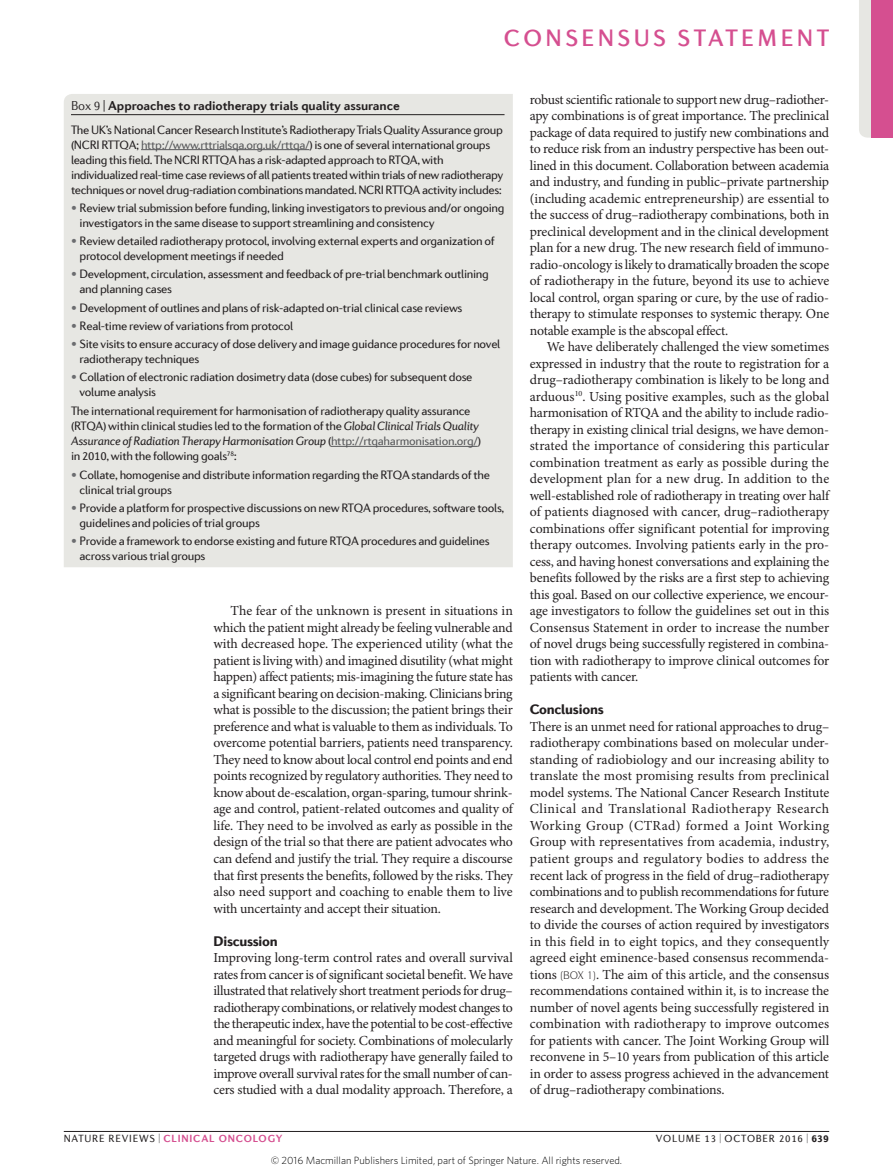
<style>
.page{position:relative;width:893px;height:1174px;background:#fff}
.page>*{position:absolute;margin:0;border:0;box-sizing:border-box;transform-origin:0 0}
.t1{font:500 24px "Diverda Sans Com";letter-spacing:.14em;color:#d54f90}
.Subhead_1{font:900 14.1px "Diverda Sans Com";letter-spacing:-.015em;color:#231f20}
.Body_first{font:13.8px/16.5px "Minion Pro";letter-spacing:-.015em;color:#231f20;text-align:justify}
.Body_text{font:13.8px/16.5px "Minion Pro";letter-spacing:-.01em;color:#231f20;text-align:justify}
.Box_title{font:700 13.05px "Diverda Sans Com";letter-spacing:-.005em;color:#231f20}
.Box_first{font:12.3px/15px "Diverda Sans Com Regular 2";letter-spacing:-.025em;color:#231f20}
.t2{font:300 10.5px "Whitney";color:#000}
.t3{font:700 10.5px "Diverda Sans Com";letter-spacing:.075em;color:#d54f90}
.t4{font:10.5px "Diverda Sans Com Regular 2";letter-spacing:.075em;color:#231f20}
.s1{font-weight:300}
.s2{color:#57585a}
.s3{color:#6c6d70}
.s4{font-family:"Diverda Sans Com";font-style:italic}
.s5{font-family:"Diverda Sans Com"}
.s6{font-family:"Diverda Sans Com Regular 2";font-weight:400;color:#231f20}
.s7{font-family:"Diverda Sans Com";font-weight:900}
</style>
<div class="page">
<hr style="left:64px;top:1131px;width:765px;height:1px;background:#231f20">
<div style="left:64px;top:94px;width:449px;height:473px;background:#e7e7e3"></div>
<hr style="left:71px;top:114px;width:434px;height:1px;background:#231f20">
<hr style="left:141px;top:149px;width:168px;height:1px;background:#57585a">
<hr style="left:331px;top:446px;width:147px;height:1px;background:#57585a">
<svg style="left:859px;top:0;width:13px;height:138px;background:#e5dbdc"></svg>
<div style="left:872px;top:0;width:21px;height:138px;background:#d54f90"></div>
<h1 class="t1" style="left:504px;top:24px;width:327px">CONSENSUS STATEMENT</h1>
<p class="Box_title" style="left:71px;top:98px;width:330px"><span class="s1">Box 9 |</span> Approaches to radiotherapy trials quality assurance</p>
<p class="Box_first" style="left:71px;top:122px;width:434px">The UK’s National Cancer Research Institute’s Radiotherapy Trials Quality Assurance group (NCRI RTTQA; <span class="s2">http://www.rttrialsqa.org.uk/rttqa/</span>) is one of several international groups leading this field. The NCRI RTTQA has a risk-adapted approach to RTQA, with individualized real-time case reviews of all patients treated within trials of new radiotherapy techniques or novel drug-radiation combinations mandated. NCRI RTTQA activity includes:</p>
<p class="Box_first" style="left:80px;top:200px;width:427px;text-indent:-9px"><span class="s3">•</span> Review trial submission before funding, linking investigators to previous and/or ongoing investigators in the same disease to support streamlining and consistency</p>
<p class="Box_first" style="left:80px;top:233px;width:417px;text-indent:-9px"><span class="s3">•</span> Review detailed radiotherapy protocol, involving external experts and organization of protocol development meetings if needed</p>
<p class="Box_first" style="left:80px;top:267px;width:411px;text-indent:-9px"><span class="s3">•</span> Development, circulation, assessment and feedback of pre-trial benchmark outlining and planning cases</p>
<p class="Box_first" style="left:71px;top:300px;width:393px"><span class="s3">•</span> Development of outlines and plans of risk-adapted on‑trial clinical case reviews</p>
<p class="Box_first" style="left:71px;top:318px;width:224px"><span class="s3">•</span> Real-time review of variations from protocol</p>
<p class="Box_first" style="left:80px;top:336px;width:422px;text-indent:-9px"><span class="s3">•</span> Site visits to ensure accuracy of dose delivery and image guidance procedures for novel radiotherapy techniques</p>
<p class="Box_first" style="left:80px;top:369px;width:395px;text-indent:-9px"><span class="s3">•</span> Collation of electronic radiation dosimetry data (dose cubes) for subsequent dose volume analysis</p>
<p class="Box_first" style="left:71px;top:404px;width:412px">The international requirement for harmonisation of radiotherapy quality assurance (RTQA) within clinical studies led to the formation of the <span class="s4">Global Clinical Trials Quality Assurance of Radiation Therapy Harmonisation Group</span> (<span class="s2">http://rtqaharmonisation.org/</span>) <span class="s5">in 2010, with the following goals</span><sup>78</sup>:</p>
<p class="Box_first" style="left:80px;top:467px;width:412px;text-indent:-9px"><span class="s3">•</span> Collate, homogenise and distribute information regarding the RTQA standards of the clinical trial groups</p>
<p class="Box_first" style="left:80px;top:500px;width:426px;text-indent:-9px"><span class="s3">•</span> Provide a platform for prospective discussions on new RTQA procedures, software tools, guidelines and policies of trial groups</p>
<p class="Box_first" style="left:80px;top:533px;width:412px;text-indent:-9px"><span class="s3">•</span> Provide a framework to endorse existing and future RTQA procedures and guidelines across various trial groups</p>
<p class="Body_text" style="left:213px;top:603px;width:301px;text-indent:17px">The fear of the unknown is present in situations in which the patient might already be feeling vulnerable and with decreased hope. The experienced utility (what the patient is living with) and imagined disutility (what might happen) affect patients; mis-imagining the future state has a significant bearing on decision-making. Clinicians bring what is possible to the discussion; the patient brings their preference and what is valuable to them as individuals. To overcome potential barriers, patients need transparency.<br>They need to know about local control end points and end points recognized by regulatory authorities. They need to know about de‑escalation, organ-sparing, tumour shrink&shy;age and control, patient-related outcomes and quality of life. They need to be involved as early as possible in the design of the trial so that there are patient advocates who can defend and justify the trial. They require a discourse that first presents the benefits, followed by the risks. They also need support and coaching to enable them to live with uncertainty and accept their situation.</p>
<p class="Subhead_1" style="left:213px;top:932px;width:66px">Discussion</p>
<p class="Body_first" style="left:213px;top:950px;width:301px">Improving long-term control rates and overall survival rates from cancer is of significant societal benefit. We have illustrated that relatively short treatment periods for drug– radiotherapy combinations, or relatively modest changes to the therapeutic index, have the potential to be cost-effective and meaningful for society. Combinations of molecularly targeted drugs with radiotherapy have generally failed to improve overall survival rates for the small number of can&shy;cers studied with a dual modality approach. Therefore, a</p>
<p class="Body_first" style="left:530px;top:92px;width:301px">robust scientific rationale to support new drug–radiother&shy;apy combinations is of great importance. The preclinical package of data required to justify new combinations and to reduce risk from an industry perspective has been out&shy;lined in this document. Collaboration between academia and industry, and funding in public–private partnership (including academic entrepreneurship) are essential to the success of drug–radiotherapy combinations, both in preclinical development and in the clinical development plan for a new drug. The new research field of immuno&shy;radio-oncology is likely to dramatically broaden the scope of radiotherapy in the future, beyond its use to achieve local control, organ sparing or cure, by the use of radio&shy;therapy to stimulate responses to systemic therapy. One notable example is the abscopal effect.</p>
<p class="Body_text" style="left:530px;top:339px;width:301px;text-align:left;text-indent:17px">We have deliberately challenged the view sometimes expressed in industry that the route to registration for a drug–radiotherapy combination is likely to be long and arduous<sup>10</sup>. Using positive examples, such as the global harmonisation of RTQA and the ability to include radio&shy;therapy in existing clinical trial designs, we have demon&shy;strated the importance of considering this particular combination treatment as early as possible during the development plan for a new drug. In addition to the well-established role of radiotherapy in treating over half of patients diagnosed with cancer, drug–radiotherapy combinations offer significant potential for improving therapy outcomes. Involving patients early in the pro&shy;cess, and having honest conversations and explaining the benefits followed by the risks are a first step to achieving this goal. Based on our collective experience, we encour&shy;age investigators to follow the guidelines set out in this Consensus Statement in order to increase the number of novel drugs being successfully registered in combina&shy;tion with radiotherapy to improve clinical outcomes for patients with cancer.</p>
<p class="Subhead_1" style="left:530px;top:701px;width:75px">Conclusions</p>
<p class="Body_first" style="left:530px;top:719px;width:301px">There is an unmet need for rational approaches to drug– radiotherapy combinations based on molecular under&shy;standing of radiobiology and our increasing ability to translate the most promising results from preclinical model systems. The National Cancer Research Institute Clinical and Translational Radiotherapy Research Working Group (CTRad) formed a Joint Working Group with representatives from academia, industry, patient groups and regulatory bodies to address the recent lack of progress in the field of drug–radiotherapy combinations and to publish recommendations for future research and development. The Working Group decided to divide the courses of action required by investigators in this field in to eight topics, and they consequently agreed eight eminence-based consensus recommenda&shy;tions</p>
<p class="Body_first" style="left:530px;top:966px;width:301px;text-indent:66px">. The aim of this article, and the consensus recommendations contained within it, is to increase the number of novel agents being successfully registered in combination with radiotherapy to improve outcomes for patients with cancer. The Joint Working Group will reconvene in 5–10 years from publication of this article in order to assess progress achieved in the advancement of drug–radiotherapy combinations.</p>
<p class="t3" style="left:64px;top:1132px;width:220px"><span class="s6">NATURE REVIEWS |</span> CLINICAL ONCOLOGY</p>
<p class="t4" style="left:656px;top:1132px;width:174px">VOLUME 13 | OCTOBER 2016 | <span class="s7">639</span></p>
<p class="t2" style="left:271px;top:1153px;width:353px">© 2016 Macmillan Publishers Limited, part of Springer Nature. All rights reserved.</p>
</div>
